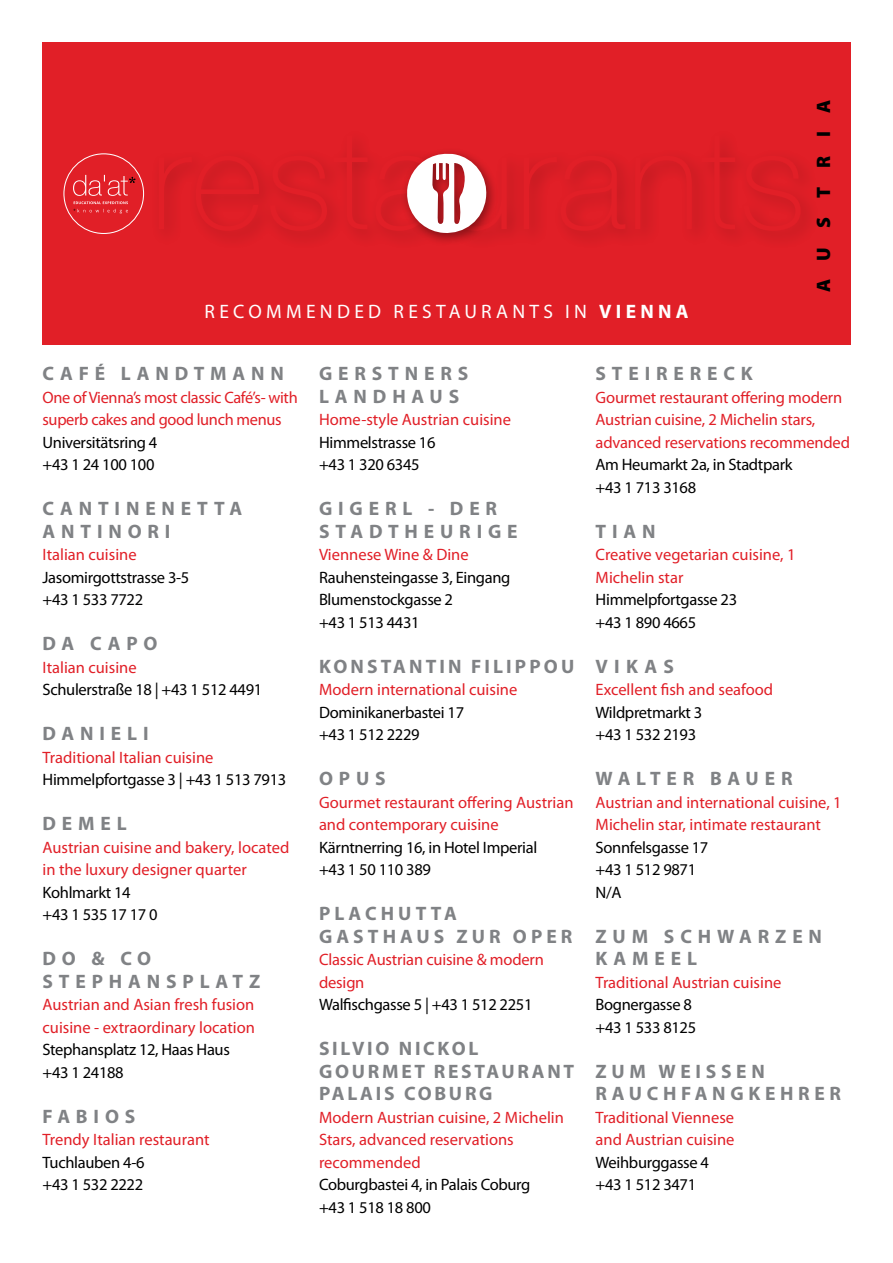
<style>
.page{position:relative;width:893px;height:1263px;background:#fff}
.page>*{position:absolute;margin:0;border:0;box-sizing:border-box;transform-origin:0 0}
.t1{font:700 19.5px/22.5px "Myriad Pro";letter-spacing:.3em;color:#808285}
.t2{font:700 19.5px/22.5px "Myriad Pro";letter-spacing:.14em;color:#808285}
.t3{font:19.5px "Myriad Pro";letter-spacing:.22em;color:#fff}
.t4{font:700 19.5px/22.5px "Myriad Pro";letter-spacing:.24em;color:#808285}
.t5{font:700 19.5px/22.5px "Myriad Pro";letter-spacing:.21em;color:#808285}
.t6{font:700 19.5px "Myriad Pro";letter-spacing:.16em;color:#808285}
.t7{font:900 19.5px "Myriad Pro";letter-spacing:.97em;color:#000}
.t8{font:16.5px/22.5px "Myriad Pro";color:#e11f27}
.t9{font:16.5px/22.5px "Myriad Pro";letter-spacing:-.02em;color:#000}
.t10{font:16.5px/22.5px "Myriad Pro";letter-spacing:-.02em;color:#e11f27}
.s1{font-weight:700}
</style>
<div class="page">
<div style="left:43px;top:43px;width:808px;height:302px;background:#e11f27"></div>
<div style="left:150px;top:127px;width:670px;height:123px;background:#dc1e26"></div>
<div style="left:401px;top:147px;width:98px;height:98px;background:#000;opacity:.4"></div>
<svg style="left:406px;top:153px;width:83px;height:81px"></svg>
<div style="left:63px;top:153px;width:81px;height:81px;border:1px solid #fff;border-radius:50%"></div>
<svg style="left:73px;top:175px;width:62px;height:38px"></svg>
<p class="t3" style="left:205px;top:299px;width:486px">RECOMMENDED RESTAURANTS IN <span class="s1">VIENNA</span></p>
<p class="t7" style="left:810px;top:292px;width:194px;rotate:-90deg">AUSTRIA</p>
<p class="t1" style="left:43px;top:362px;width:243px">CAFÉ LANDTMANN</p>
<p class="t10" style="left:43px;top:386px;width:257px">One of Vienna’s most classic Café’s- with superb cakes and good lunch menus</p>
<p class="t9" style="left:43px;top:431px;width:116px">Universitätsring 4 +43 1 24 100 100</p>
<p class="t1" style="left:43px;top:497px;width:201px">CANTINENETTA<br>ANTINORI</p>
<p class="t8" style="left:43px;top:543px;width:96px">Italian cuisine</p>
<p class="t9" style="left:43px;top:566px;width:148px">Jasomirgottstrasse 3-5 +43 1 533 7722</p>
<p class="t1" style="left:43px;top:632px;width:116px">DA CAPO</p>
<p class="t8" style="left:43px;top:656px;width:96px">Italian cuisine</p>
<p class="t9" style="left:43px;top:678px;width:221px">Schulerstraße 18 | +43 1 512 4491</p>
<p class="t1" style="left:43px;top:722px;width:108px">DANIELI</p>
<p class="t8" style="left:43px;top:746px;width:172px">Traditional Italian cuisine</p>
<p class="t9" style="left:43px;top:768px;width:245px">Himmelpfortgasse 3 | +43 1 513 7913</p>
<p class="t1" style="left:43px;top:812px;width:86px">DEMEL</p>
<p class="t8" style="left:43px;top:836px;width:248px">Austrian cuisine and bakery, located in the luxury designer quarter</p>
<p class="t9" style="left:43px;top:881px;width:117px">Kohlmarkt 14 +43 1 535 17 17 0</p>
<p class="t1" style="left:43px;top:947px;width:219px">DO &amp; CO<br>STEPHANSPLATZ</p>
<p class="t8" style="left:43px;top:993px;width:214px">Austrian and Asian fresh fusion cuisine - extraordinary location</p>
<p class="t9" style="left:43px;top:1038px;width:189px">Stephansplatz 12, Haas Haus +43 1 24188</p>
<p class="t1" style="left:43px;top:1104px;width:94px">FABIOS</p>
<p class="t8" style="left:43px;top:1128px;width:169px">Trendy Italian restaurant</p>
<p class="t9" style="left:43px;top:1151px;width:104px">Tuchlauben 4-6 +43 1 532 2222</p>
<p class="t1" style="left:319px;top:362px;width:151px">GERSTNERS<br>LANDHAUS</p>
<p class="t8" style="left:319px;top:408px;width:194px">Home-style Austrian cuisine</p>
<p class="t9" style="left:319px;top:431px;width:118px">Himmelstrasse 16 +43 1 320 6345</p>
<p class="t1" style="left:319px;top:497px;width:200px">GIGERL - DER<br>STADTHEURIGE</p>
<p class="t8" style="left:319px;top:543px;width:151px">Viennese Wine &amp; Dine</p>
<p class="t9" style="left:319px;top:566px;width:193px">Rauhensteingasse 3, Eingang<br>Blumenstockgasse 2<br>+43 1 513 4431</p>
<p class="t6" style="left:319px;top:654px;width:257px">KONSTANTIN FILIPPOU</p>
<p class="t8" style="left:319px;top:678px;width:200px">Modern international cuisine</p>
<p class="t9" style="left:319px;top:701px;width:147px">Dominikanerbastei 17 +43 1 512 2229</p>
<p class="t1" style="left:319px;top:767px;width:68px">OPUS</p>
<p class="t8" style="left:319px;top:791px;width:256px">Gourmet restaurant offering Austrian and contemporary cuisine</p>
<p class="t9" style="left:319px;top:836px;width:220px">Kärntnerring 16, in Hotel Imperial +43 1 50 110 389</p>
<p class="t5" style="left:319px;top:902px;width:255px">PLACHUTTA<br>GASTHAUS ZUR OPER</p>
<p class="t8" style="left:319px;top:948px;width:227px">Classic Austrian cuisine &amp; modern design</p>
<p class="t9" style="left:319px;top:993px;width:215px">Walfischgasse 5 | +43 1 512 2251</p>
<p class="t2" style="left:319px;top:1037px;width:257px">SILVIO NICKOL<br>GOURMET RESTAURANT<br>PALAIS COBURG</p>
<p class="t8" style="left:319px;top:1106px;width:246px">Modern Austrian cuisine, 2 Michelin<br>Stars, advanced reservations recommended</p>
<p class="t9" style="left:319px;top:1173px;width:213px">Coburgbastei 4, in Palais Coburg +43 1 518 18 800</p>
<p class="t1" style="left:596px;top:362px;width:159px">STEIRERECK</p>
<p class="t8" style="left:596px;top:386px;width:256px">Gourmet restaurant offering modern<br>Austrian cuisine, 2 Michelin stars, advanced reservations recommended</p>
<p class="t9" style="left:596px;top:453px;width:199px">Am Heumarkt 2a, in Stadtpark +43 1 713 3168</p>
<p class="t1" style="left:596px;top:519px;width:62px">TIAN</p>
<p class="t8" style="left:596px;top:543px;width:201px">Creative vegetarian cuisine, 1<br>Michelin star</p>
<p class="t9" style="left:596px;top:588px;width:143px">Himmelpfortgasse 23 +43 1 890 4665</p>
<p class="t1" style="left:596px;top:654px;width:80px">VIKAS</p>
<p class="t8" style="left:596px;top:678px;width:179px">Excellent fish and seafood</p>
<p class="t9" style="left:596px;top:701px;width:108px">Wildpretmarkt 3 +43 1 532 2193</p>
<p class="t1" style="left:596px;top:767px;width:199px">WALTER BAUER</p>
<p class="t8" style="left:596px;top:791px;width:248px">Austrian and international cuisine, 1<br>Michelin star, intimate restaurant</p>
<p class="t9" style="left:596px;top:836px;width:114px">Sonnfelsgasse 17 +43 1 512 9871<br>N/A</p>
<p class="t1" style="left:596px;top:924px;width:228px">ZUM SCHWARZEN<br>KAMEEL</p>
<p class="t8" style="left:596px;top:971px;width:187px">Traditional Austrian cuisine</p>
<p class="t9" style="left:596px;top:993px;width:102px">Bognergasse 8 +43 1 533 8125</p>
<p class="t4" style="left:596px;top:1059px;width:247px">ZUM WEISSEN<br>RAUCHFANGKEHRER</p>
<p class="t8" style="left:596px;top:1106px;width:140px">Traditional Viennese and Austrian cuisine</p>
<p class="t9" style="left:596px;top:1151px;width:115px">Weihburggasse 4 +43 1 512 3471</p>
</div>
